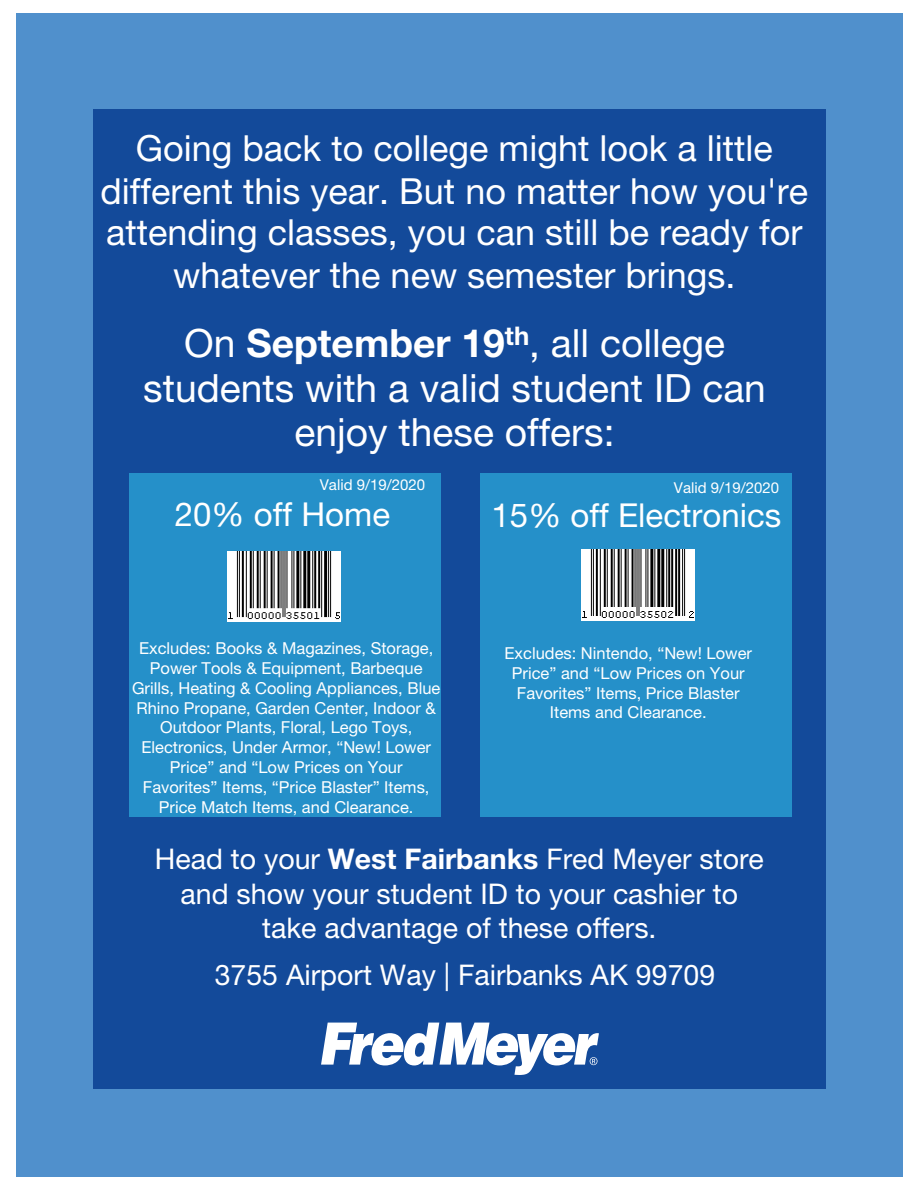
<style>
.page{position:relative;width:918px;height:1188px;background:#fff}
.page>*{position:absolute;margin:0;border:0;box-sizing:border-box;transform-origin:0 0}
.t1{font:39px/44.8px "Helvetica Neue LT Std";color:#fff;text-align:center}
.t2{font:36px/42.3px "Helvetica Neue LT Std";color:#fff;text-align:center}
.t3{font:33px "Helvetica Neue LT Std";color:#fff}
.t4{font:28.5px/34.2px "Helvetica Neue LT Std";color:#fff;text-align:center}
.t5{font:16.5px/19.8px "Helvetica Neue LT Std";color:#fff;text-align:center}
.t6{font:15px "Helvetica Neue LT Std";color:#fff}
.s1{font-weight:700}
</style>
<div class="page">
<div style="left:16px;top:13px;width:887px;height:1164px;background:#5090cc"></div>
<div style="left:94px;top:109px;width:732px;height:979px;background:#134a9a"></div>
<svg style="left:321px;top:1023px;width:278px;height:52px"></svg>
<div style="left:480px;top:474px;width:311px;height:342px;background:#2590c9"></div>
<div style="left:129px;top:474px;width:311px;height:342px;background:#2590c9"></div>
<img style="left:582px;top:550px;width:113px;height:70px">
<img style="left:228px;top:551px;width:113px;height:71px">
<h2 class="t2" style="left:101px;top:126px;width:709px">Going back to college might look a little different this year. But no matter how you're attending classes, you can still be ready for whatever the new semester brings.</h2>
<h1 class="t1" style="left:143px;top:320px;width:624px">On <span class="s1">September 19</span><sup>th</sup>, all college students with a valid student ID can enjoy these offers:</h1>
<p class="t6" style="left:320px;top:476px;width:107px">Valid 9/19/2020</p>
<p class="t6" style="left:674px;top:479px;width:107px">Valid 9/19/2020</p>
<h3 class="t3" style="left:175px;top:494px;width:217px">20% off Home</h3>
<h3 class="t3" style="left:492px;top:495px;width:291px">15% off Electronics</h3>
<p class="t5" style="left:132px;top:638px;width:310px">Excludes: Books &amp; Magazines, Storage, Power Tools &amp; Equipment, Barbeque Grills, Heating &amp; Cooling Appliances, Blue Rhino Propane, Garden Center, Indoor &amp; Outdoor Plants, Floral, Lego Toys, Electronics, Under Armor, “New! Lower Price” and “Low Prices on Your Favorites” Items, “Price Blaster” Items, Price Match Items, and Clearance.</p>
<p class="t5" style="left:505px;top:643px;width:249px">Excludes: Nintendo, “New! Lower<br>Price” and “Low Prices on Your<br>Favorites” Items, Price Blaster<br>Items and Clearance.</p>
<h3 class="t4" style="left:155px;top:842px;width:611px">Head to your <span class="s1">West Fairbanks</span> Fred Meyer store and show your student ID to your cashier to take advantage of these offers.</h3>
<h3 class="t4" style="left:215px;top:957px;width:502px">3755 Airport Way | Fairbanks AK 99709</h3>
</div>
